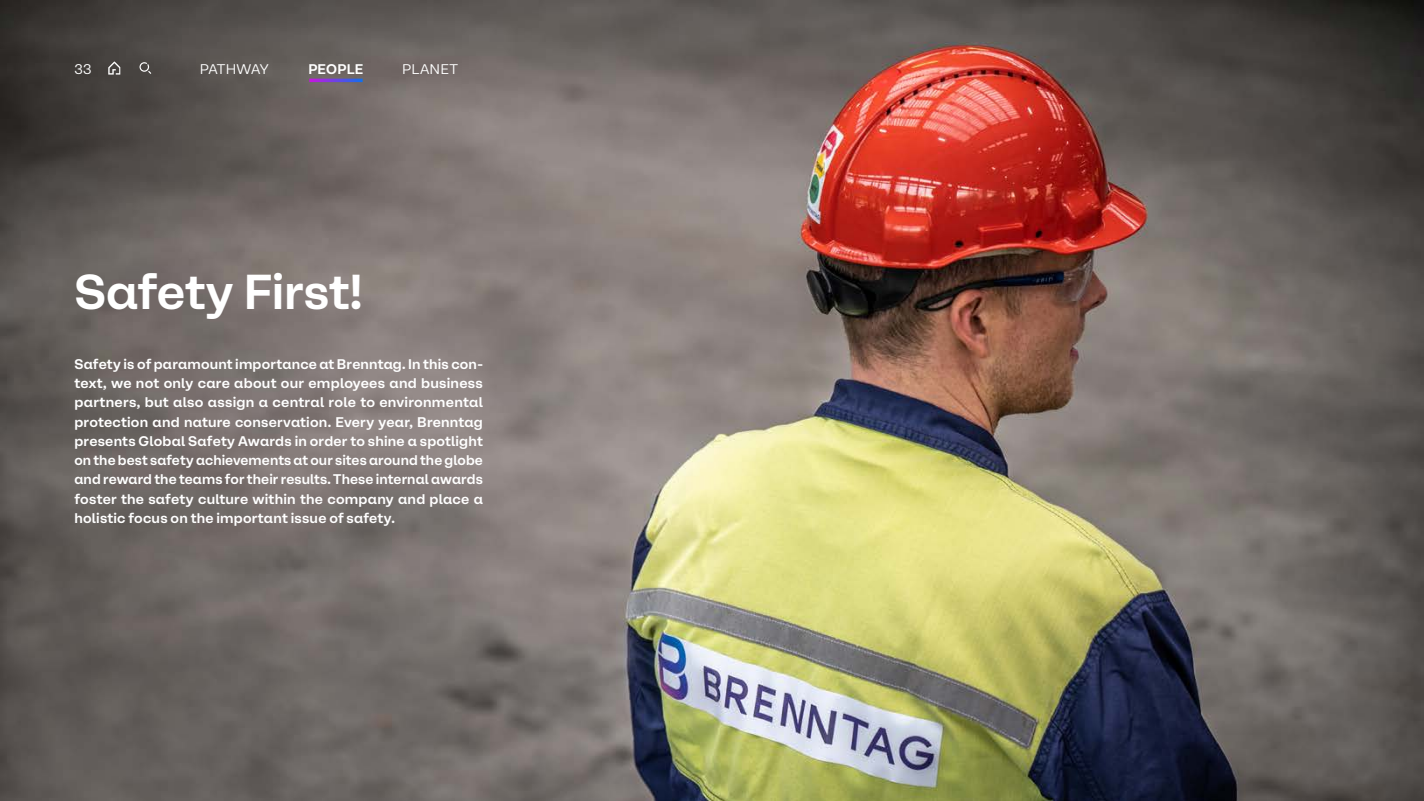
<style>
.page{position:relative;width:1424px;height:801px;background:#fff}
.page>*{position:absolute;margin:0;border:0;box-sizing:border-box;transform-origin:0 0}
.t1{font:700 49px "Brenntag Sans";letter-spacing:-.005em;color:#fff}
.t2{font:700 14px/19.2px "Brenntag Sans";letter-spacing:.015em;color:#fff;text-align:justify}
.t3{font:14px "Brenntag Sans";letter-spacing:.015em;color:#fff}
.t4{font:14px "Brenntag Sans";letter-spacing:-.02em;color:#fff}
</style>
<div class="page">
<img style="left:0;top:0;width:1424px;height:801px">
<svg style="left:139px;top:62px;width:12px;height:12px"></svg>
<svg style="left:108px;top:62px;width:12px;height:13px"></svg>
<hr style="left:309px;top:79px;width:54px;height:3px;background:#fff">
<p class="t3" style="left:74px;top:59px;width:19px">33</p>
<p class="t4" style="left:200px;top:59px;width:71px">PATHWAY</p>
<p class="t2" style="left:308px;top:59px;width:56px">PEOPLE</p>
<p class="t3" style="left:402px;top:59px;width:57px">PLANET</p>
<h1 class="t1" style="left:74px;top:254px;width:290px">Safety First!</h1>
<p class="t2" style="left:74px;top:353px;width:410px">Safety is of paramount importance at Brenntag. In this con&shy;text, we not only care about our employees and business partners, but also assign a central role to environmental protection and nature conservation. Every year, Brenntag presents Global Safety Awards in order to shine a spotlight on the best safety achievements at our sites around the globe and reward the teams for their results. These internal awards foster the safety culture within the company and place a holistic focus on the important issue of safety.</p>
</div>
